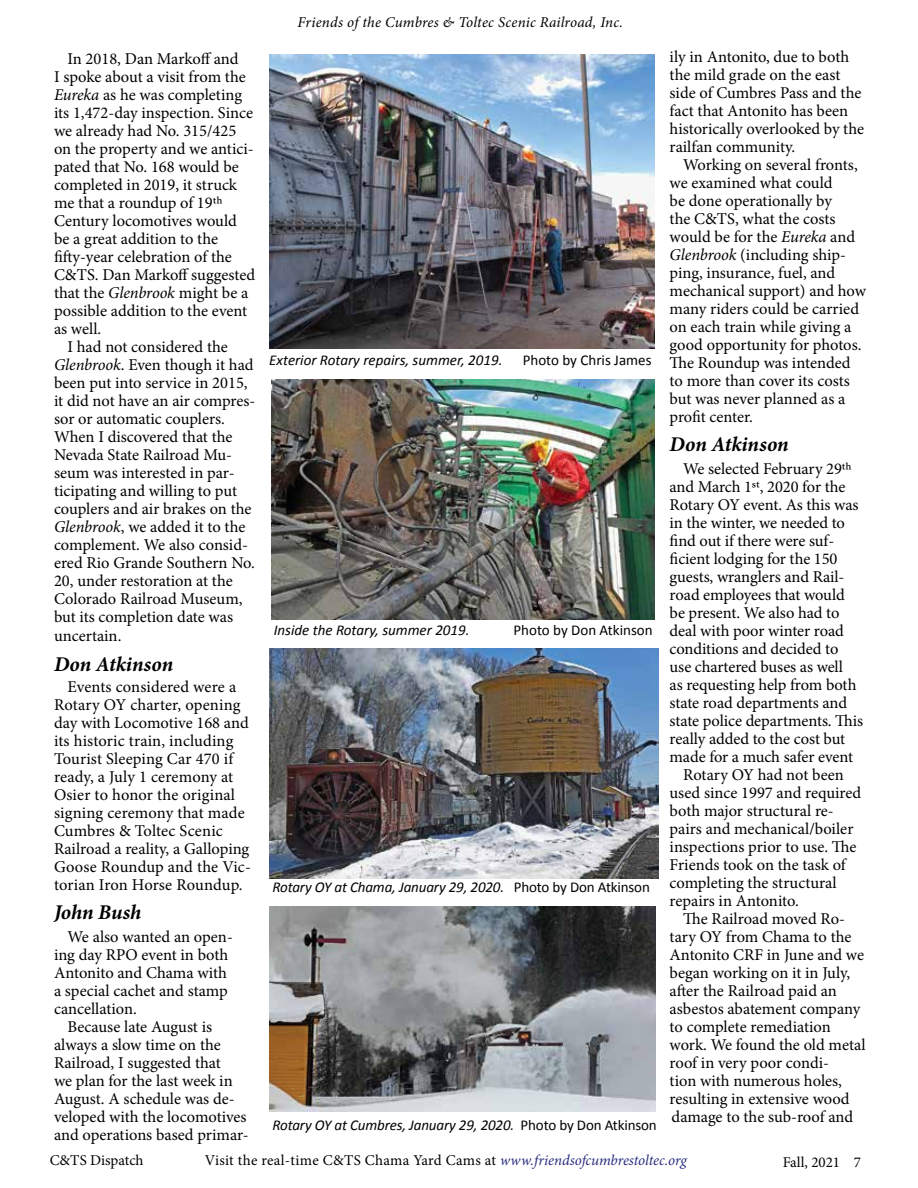
<style>
.page{position:relative;width:918px;height:1188px;background:#fff}
.page>*{position:absolute;margin:0;border:0;box-sizing:border-box;transform-origin:0 0}
.t1{font:italic 700 21px "Minion Pro";letter-spacing:-.005em;color:#000}
.t2{font:16.5px/18px "Minion Pro";color:#000}
.t3{font:16.5px "Minion Pro";letter-spacing:.07em;color:#000}
.t4{font:16.5px "Minion Pro";letter-spacing:.035em;color:#000}
.t5{font:16.5px "Minion Pro";letter-spacing:.065em;color:#000}
.t6{font:16.5px "Minion Pro";letter-spacing:.08em;color:#000}
.t7{font:16.5px "Minion Pro";letter-spacing:.075em;color:#000}
.t8{font:16.5px "Minion Pro";letter-spacing:.04em;color:#000}
.t9{font:16.5px "Minion Pro";letter-spacing:.085em;color:#000}
.t10{font:italic 15px "Calibri";letter-spacing:-.005em;color:#000}
.t11{font:15px "Minion Pro";letter-spacing:.1em;color:#000}
.t12{font:italic 15px "Minion Pro";letter-spacing:.01em;color:#000}
.t13{font:15px "Calibri";color:#000}
.t14{font:15px "Minion Pro";color:#000}
.s1{font-style:italic}
.s2{font-style:normal}
.s3{font-style:italic;color:#2a2d7e}
</style>
<div class="page">
<img style="left:269px;top:55px;width:386px;height:294px">
<img style="left:271px;top:380px;width:384px;height:240px">
<img style="left:269px;top:906px;width:387px;height:206px">
<img style="left:269px;top:648px;width:389px;height:231px">
<p class="t2" style="left:68px;top:49px;width:173px">In 2018, Dan Markoff and</p>
<p class="t2" style="left:54px;top:67px;width:193px">I spoke about a visit from the</p>
<p class="t2" style="left:54px;top:85px;width:190px"><span class="s1">Eureka</span> as he was completing</p>
<p class="t2" style="left:54px;top:103px;width:201px">its 1,472-day inspection. Since</p>
<p class="t2" style="left:54px;top:121px;width:184px">we already had No. 315/425</p>
<p class="t6" style="left:54px;top:137px;width:201px">on the property and we antici-</p>
<p class="t2" style="left:54px;top:157px;width:186px">pated that No. 168 would be</p>
<p class="t2" style="left:54px;top:175px;width:185px">completed in 2019, it struck</p>
<p class="t2" style="left:54px;top:193px;width:170px">me that a roundup of 19th</p>
<p class="t2" style="left:54px;top:211px;width:184px">Century locomotives would</p>
<p class="t3" style="left:54px;top:227px;width:166px">be a great addition to the</p>
<p class="t2" style="left:54px;top:247px;width:179px">fifty-year celebration of the</p>
<p class="t2" style="left:54px;top:265px;width:203px">C&amp;TS. Dan Markoff suggested</p>
<p class="t2" style="left:54px;top:283px;width:196px">that the <span class="s1">Glenbrook</span> might be a</p>
<p class="t2" style="left:54px;top:301px;width:194px">possible addition to the event</p>
<p class="t2" style="left:54px;top:319px;width:49px">as well.</p>
<p class="t2" style="left:67px;top:337px;width:162px">I had not considered the</p>
<p class="t2" style="left:54px;top:355px;width:201px"><span class="s1">Glenbrook</span>. Even though it had</p>
<p class="t2" style="left:54px;top:373px;width:195px">been put into service in 2015,</p>
<p class="t2" style="left:54px;top:391px;width:203px">it did not have an air compres-</p>
<p class="t2" style="left:54px;top:409px;width:172px">sor or automatic couplers.</p>
<p class="t2" style="left:54px;top:427px;width:180px">When I discovered that the</p>
<p class="t2" style="left:54px;top:445px;width:180px">Nevada State Railroad Mu-</p>
<p class="t2" style="left:54px;top:464px;width:182px">seum was interested in par-</p>
<p class="t2" style="left:54px;top:482px;width:183px">ticipating and willing to put</p>
<p class="t2" style="left:54px;top:500px;width:199px">couplers and air brakes on the</p>
<p class="t2" style="left:54px;top:518px;width:193px"><span class="s1">Glenbrook</span>, we added it to the</p>
<p class="t2" style="left:54px;top:536px;width:195px">complement. We also consid-</p>
<p class="t2" style="left:54px;top:554px;width:202px">ered Rio Grande Southern No.</p>
<p class="t4" style="left:54px;top:569px;width:180px">20, under restoration at the</p>
<p class="t2" style="left:54px;top:590px;width:190px">Colorado Railroad Museum,</p>
<p class="t2" style="left:54px;top:608px;width:181px">but its completion date was</p>
<p class="t2" style="left:54px;top:627px;width:69px">uncertain.</p>
<p class="t1" style="left:54px;top:649px;width:121px">Don Atkinson</p>
<p class="t2" style="left:54px;top:678px;width:198px;text-indent:13px">Events considered were a<br>Rotary OY charter, opening day with Locomotive 168 and its historic train, including<br>Tourist Sleeping Car 470 if ready, a July 1 ceremony at<br>Osier to honor the original signing ceremony that made<br>Cumbres &amp; Toltec Scenic<br>Railroad a reality, a Galloping<br>Goose Roundup and the Vic&shy;torian Iron Horse Roundup.</p>
<p class="t1" style="left:54px;top:898px;width:89px">John Bush</p>
<p class="t2" style="left:54px;top:928px;width:180px;text-indent:13px">We also wanted an open&shy;ing day RPO event in both<br>Antonito and Chama with a special cachet and stamp cancellation.</p>
<p class="t2" style="left:54px;top:1018px;width:196px;text-indent:13px">Because late August is always a slow time on the<br>Railroad, I suggested that<br>we plan for the last week in<br>August. A schedule was de&shy;veloped with the locomotives and operations based primar-</p>
<p class="t12" style="left:298px;top:11px;width:327px">Friends of the Cumbres &amp; Toltec Scenic Railroad, Inc.</p>
<p class="t10" style="left:269px;top:350px;width:235px">Exterior Rotary repairs, summer, 2019.</p>
<p class="t13" style="left:523px;top:351px;width:130px">Photo by Chris James</p>
<p class="t10" style="left:274px;top:620px;width:197px">Inside the Rotary, summer 2019.</p>
<p class="t13" style="left:514px;top:621px;width:141px">Photo by Don Atkinson</p>
<p class="t10" style="left:273px;top:877px;width:379px">Rotary OY at Chama, January 29, 2020. <span class="s2">Photo by Don Atkinson</span></p>
<p class="t10" style="left:273px;top:1114px;width:386px">Rotary OY at Cumbres, January 29, 2020. <span class="s2">Photo by Don Atkinson</span></p>
<p class="t2" style="left:670px;top:47px;width:196px">ily in Antonito, due to both the mild grade on the east side of Cumbres Pass and the fact that Antonito has been historically overlooked by the railfan community.</p>
<p class="t2" style="left:670px;top:156px;width:198px;text-indent:13px">Working on several fronts, we examined what could<br>be done operationally by<br>the C&amp;TS, what the costs would be for the <span class="s1">Eureka</span> and<br><span class="s1">Glenbrook</span> (including ship&shy;ping, insurance, fuel, and mechanical support) and how many riders could be carried on each train while giving a good opportunity for photos.<br>The Roundup was intended to more than cover its costs but was never planned as a profit center.</p>
<p class="t1" style="left:670px;top:429px;width:121px">Don Atkinson</p>
<p class="t2" style="left:683px;top:460px;width:170px">We selected February 29th</p>
<p class="t2" style="left:670px;top:478px;width:177px">and March 1st, 2020 for the</p>
<p class="t2" style="left:670px;top:496px;width:191px">Rotary OY event. As this was</p>
<p class="t2" style="left:670px;top:514px;width:177px">in the winter, we needed to</p>
<p class="t2" style="left:670px;top:532px;width:166px">find out if there were suf-</p>
<p class="t2" style="left:670px;top:550px;width:169px">ficient lodging for the 150</p>
<p class="t2" style="left:670px;top:568px;width:176px">guests, wranglers and Rail-</p>
<p class="t2" style="left:670px;top:586px;width:177px">road employees that would</p>
<p class="t2" style="left:670px;top:604px;width:171px">be present. We also had to</p>
<p class="t2" style="left:670px;top:622px;width:176px">deal with poor winter road</p>
<p class="t2" style="left:670px;top:640px;width:170px">conditions and decided to</p>
<p class="t2" style="left:670px;top:658px;width:175px">use chartered buses as well</p>
<p class="t2" style="left:670px;top:676px;width:188px">as requesting help from both</p>
<p class="t3" style="left:670px;top:691px;width:179px">state road departments and</p>
<p class="t5" style="left:670px;top:709px;width:195px">state police departments. This</p>
<p class="t2" style="left:670px;top:730px;width:176px">really added to the cost but</p>
<p class="t2" style="left:670px;top:748px;width:184px">made for a much safer event</p>
<p class="t2" style="left:683px;top:766px;width:162px">Rotary OY had not been</p>
<p class="t2" style="left:670px;top:784px;width:193px">used since 1997 and required</p>
<p class="t7" style="left:670px;top:799px;width:166px">both major structural re-</p>
<p class="t2" style="left:670px;top:820px;width:184px">pairs and mechanical/boiler</p>
<p class="t2" style="left:670px;top:838px;width:188px">inspections prior to use. The</p>
<p class="t3" style="left:670px;top:853px;width:178px">Friends took on the task of</p>
<p class="t5" style="left:670px;top:871px;width:169px">completing the structural</p>
<p class="t4" style="left:670px;top:889px;width:131px">repairs in Antonito.</p>
<p class="t2" style="left:683px;top:910px;width:164px">The Railroad moved Ro-</p>
<p class="t9" style="left:670px;top:925px;width:183px">tary OY from Chama to the</p>
<p class="t2" style="left:670px;top:946px;width:196px">Antonito CRF in June and we</p>
<p class="t2" style="left:670px;top:964px;width:182px">began working on it in July,</p>
<p class="t2" style="left:670px;top:982px;width:169px">after the Railroad paid an</p>
<p class="t2" style="left:670px;top:1000px;width:192px">asbestos abatement company</p>
<p class="t8" style="left:670px;top:1015px;width:163px">to complete remediation</p>
<p class="t2" style="left:670px;top:1036px;width:198px">work. We found the old metal</p>
<p class="t2" style="left:670px;top:1054px;width:161px">roof in very poor condi-</p>
<p class="t2" style="left:670px;top:1072px;width:174px">tion with numerous holes,</p>
<p class="t2" style="left:670px;top:1090px;width:182px">resulting in extensive wood</p>
<p class="t4" style="left:672px;top:1105px;width:183px">damage to the sub-roof and</p>
<p class="t14" style="left:50px;top:1150px;width:95px">C&amp;TS Dispatch</p>
<p class="t11" style="left:205px;top:1150px;width:483px">Visit the real-time C&amp;TS Chama Yard Cams at <span class="s3">www.friendsofcumbrestoltec.org</span></p>
<p class="t14" style="left:783px;top:1152px;width:80px">Fall, 2021 7</p>
</div>
